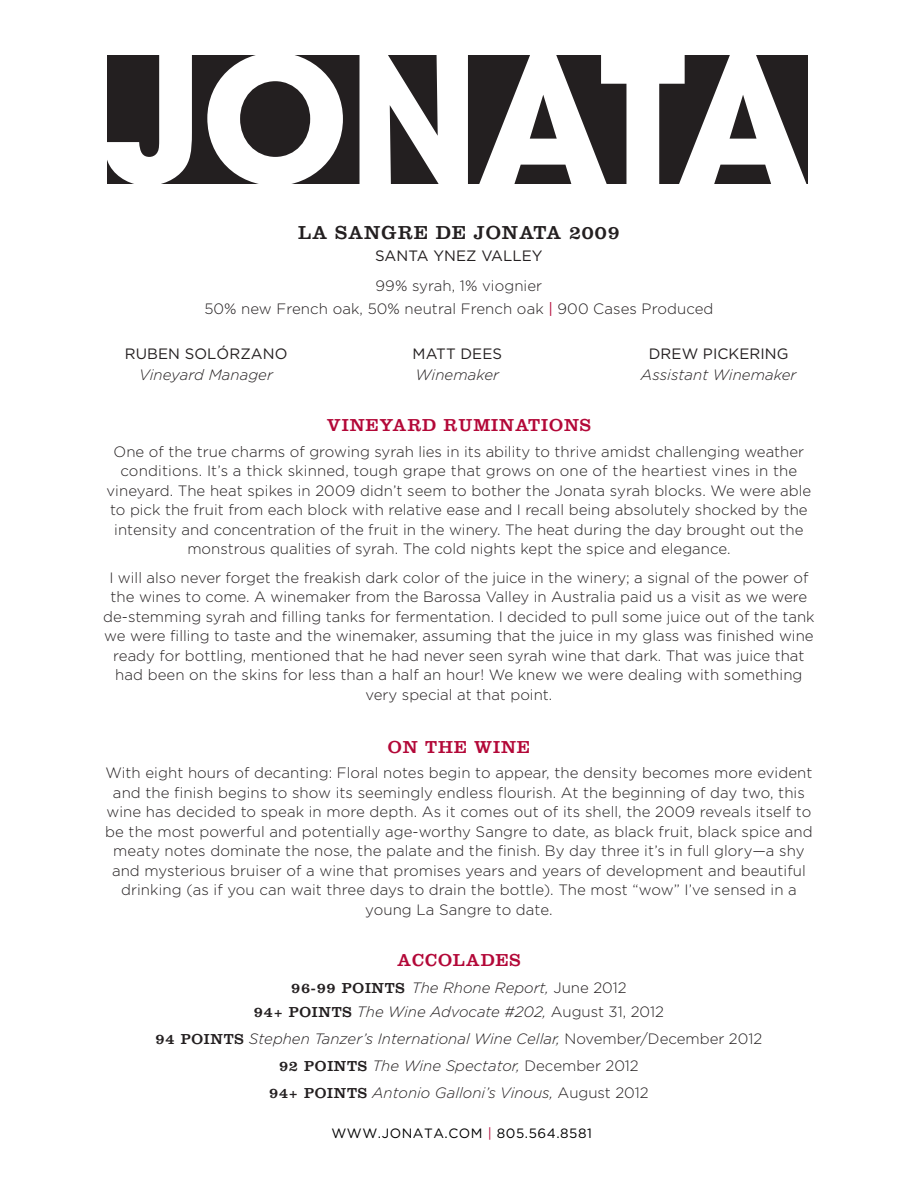
<style>
.page{position:relative;width:918px;height:1188px;background:#fff}
.page>*{position:absolute;margin:0;border:0;box-sizing:border-box;transform-origin:0 0}
.t1{font:19.5px "Clarendon";letter-spacing:.05em;color:#231f20}
.t2{font:18px "Clarendon";letter-spacing:.05em;color:#b30838}
.t3{font:300 15px/19.5px "Gotham";color:#231f20;text-align:center}
.t4{font:italic 300 15px/27px "Gotham";color:#231f20;text-align:center}
.t5{font:15px "Gotham";letter-spacing:.005em;color:#231f20}
.t6{font:13.5px "Gotham";letter-spacing:.04em;color:#010101}
.s1{font-weight:400;color:#b30838}
.s2{font-family:"Clarendon";font-weight:400;font-style:normal}
.s3{font-style:normal}
.s4{color:#b30838}
</style>
<div class="page">
<div style="left:107px;top:55px;width:701px;height:128px;background:#231f20"></div>
<svg style="left:107px;top:55px;width:85px;height:129px"></svg>
<svg style="left:207px;top:55px;width:136px;height:129px"></svg>
<svg style="left:360px;top:55px;width:108px;height:129px"></svg>
<svg style="left:479px;top:55px;width:328px;height:129px"></svg>
<h1 class="t1" style="left:298px;top:221px;width:323px">LA SANGRE DE JONATA 2009</h1>
<p class="t5" style="left:375px;top:248px;width:169px">SANTA YNEZ VALLEY</p>
<p class="t3" style="left:204px;top:274px;width:511px;line-height:22.5px">99% syrah, 1% viognier<br>50% new French oak, 50% neutral French oak <span class="s1">|</span> 900 Cases Produced</p>
<p class="t5" style="left:125px;top:345px;width:164px">RUBEN SOLÓRZANO</p>
<p class="t5" style="left:413px;top:345px;width:91px">MATT DEES</p>
<p class="t5" style="left:649px;top:345px;width:141px">DREW PICKERING</p>
<p class="t4" style="left:139px;top:361px;width:135px">Vineyard Manager</p>
<p class="t4" style="left:416px;top:361px;width:85px">Winemaker</p>
<p class="t4" style="left:641px;top:361px;width:157px">Assistant Winemaker</p>
<p class="t2" style="left:327px;top:415px;width:265px">VINEYARD RUMINATIONS</p>
<p class="t3" style="left:107px;top:442px;width:706px">One of the true charms of growing syrah lies in its ability to thrive amidst challenging weather conditions. It’s a thick skinned, tough grape that grows on one of the heartiest vines in the vineyard. The heat spikes in 2009 didn’t seem to bother the Jonata syrah blocks. We were able to pick the fruit from each block with relative ease and I recall being absolutely shocked by the intensity and concentration of the fruit in the winery. The heat during the day brought out the monstrous qualities of syrah. The cold nights kept the spice and elegance.</p>
<p class="t3" style="left:103px;top:568px;width:713px">I will also never forget the freakish dark color of the juice in the winery; a signal of the power of the wines to come. A winemaker from the Barossa Valley in Australia paid us a visit as we were de-stemming syrah and filling tanks for fermentation. I decided to pull some juice out of the tank we were filling to taste and the winemaker, assuming that the juice in my glass was finished wine ready for bottling, mentioned that he had never seen syrah wine that dark. That was juice that had been on the skins for less than a half an hour! We knew we were dealing with something very special at that point.</p>
<p class="t2" style="left:388px;top:736px;width:143px">ON THE WINE</p>
<p class="t3" style="left:105px;top:763px;width:709px">With eight hours of decanting: Floral notes begin to appear, the density becomes more evident and the finish begins to show its seemingly endless flourish. At the beginning of day two, this wine has decided to speak in more depth. As it comes out of its shell, the 2009 reveals itself to be the most powerful and potentially age-worthy Sangre to date, as black fruit, black spice and meaty notes dominate the nose, the palate and the finish. By day three it’s in full glory—a shy and mysterious bruiser of a wine that promises years and years of development and beautiful drinking (as if you can wait three days to drain the bottle). The most “wow” I’ve sensed in a young La Sangre to date.</p>
<p class="t2" style="left:397px;top:950px;width:125px">ACCOLADES</p>
<p class="t4" style="left:254px;top:976px;width:412px;line-height:24px"><span class="s2">96-99 POINTS</span> The Rhone Report, <span class="s3">June 2012<br></span><span class="s2">94+ POINTS</span> The Wine Advocate #202, <span class="s3">August 31, 2012</span></p>
<p class="t4" style="left:156px;top:1026px;width:608px"><span class="s2">94 POINTS</span> Stephen Tanzer’s International Wine Cellar, <span class="s3">November/December 2012<br></span><span class="s2">92 POINTS</span> The Wine Spectator, <span class="s3">December 2012<br></span><span class="s2">94+ POINTS</span> Antonio Galloni’s Vinous, <span class="s3">August 2012</span></p>
<p class="t6" style="left:331px;top:1126px;width:262px">WWW.JONATA.COM <span class="s4">|</span> 805.564.8581</p>
</div>
